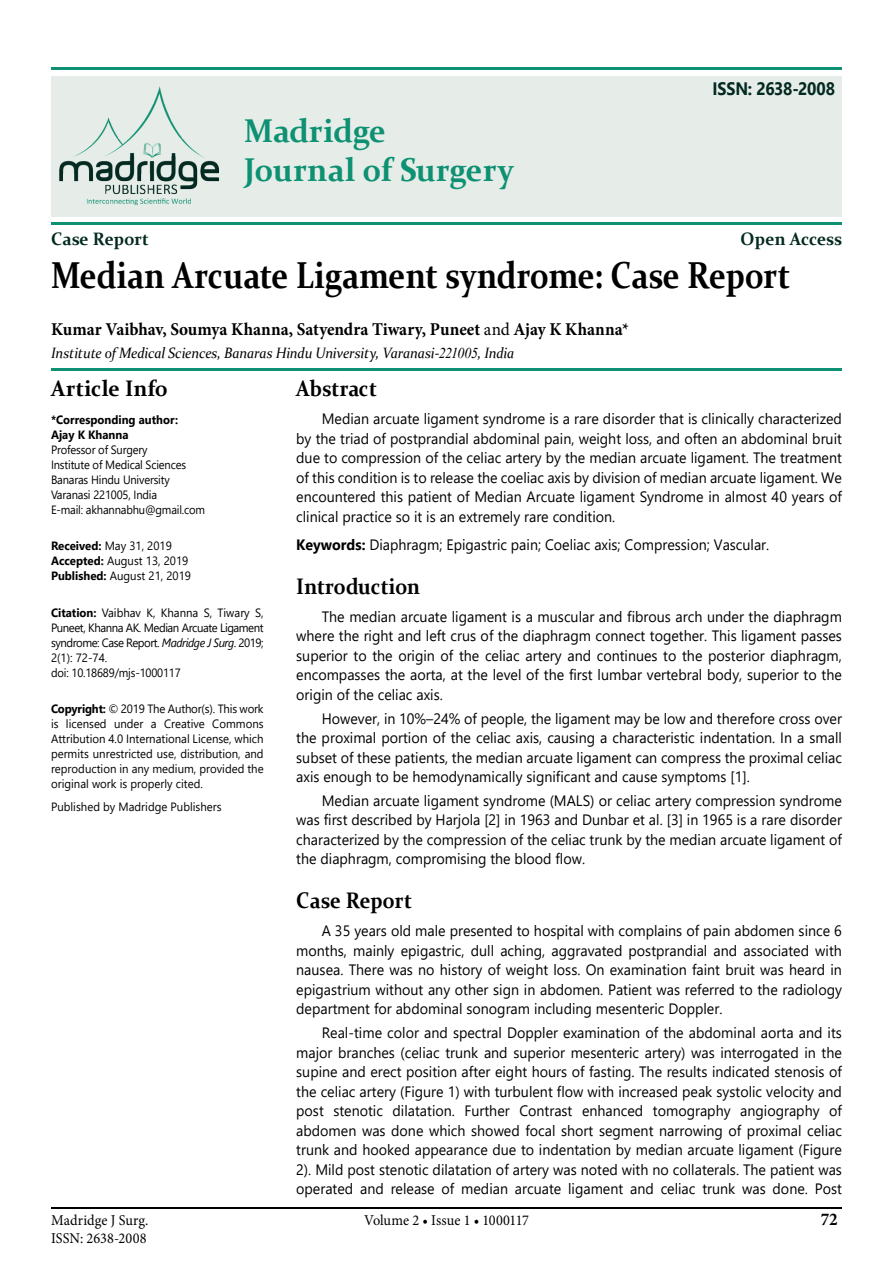
<style>
.page{position:relative;width:893px;height:1263px;background:#fff}
.page>*{position:absolute;margin:0;border:0;box-sizing:border-box;transform-origin:0 0}
.t1{font:700 37.5px "Constantia";letter-spacing:-.005em;color:#000;scale:.85 1}
.t2{font:700 33px/39px "Constantia";color:#0e9172;scale:.95 1}
.t3{font:700 22.5px "Constantia";color:#000;scale:.9 1}
.t4{font:700 22.5px "Constantia";color:#000;scale:.95 1}
.t5{font:700 18px "Minion Pro";letter-spacing:-.005em;color:#000;scale:.95 1}
.t6{font:700 18px "Constantia";color:#032920;scale:.95 1}
.t7{font:700 18px "Segoe UI";letter-spacing:-.01em;color:#032920;scale:.9 1}
.t8{font:15px/19.5px "Segoe UI";color:#000;text-align:justify;scale:.95 1}
.t9{font:italic 15px "Constantia";letter-spacing:-.01em;color:#000;scale:.93 1}
.t10{font:15px "Minion Pro";color:#000;scale:.95 1}
.t11{font:12px/15px "Segoe UI";letter-spacing:-.015em;color:#000;scale:.95 1}
.t12{font:12px/15px "Segoe UI";letter-spacing:-.04em;color:#000;scale:.95 1}
.t13{font:12px/15px "Segoe UI";letter-spacing:-.015em;color:#000;scale:.93 1}
.t14{font:700 12px/15px "Segoe UI";color:#000;scale:.95 1}
.s1{font-weight:400}
.s2{font-family:"Times New Roman"}
.s3{font-weight:700}
.s4{font-style:italic}
</style>
<div class="page">
<hr style="left:51px;top:1208px;width:791px;height:1px;background:#000">
<div style="left:51px;top:76px;width:791px;height:140px;background:#e6ede9"></div>
<hr style="left:51px;top:369px;width:791px;height:2px;background:#0e9172">
<hr style="left:51px;top:68px;width:791px;height:2px;background:#0e9172">
<img style="left:59px;top:86px;width:160px;height:120px">
<hr style="left:51px;top:223px;width:791px;height:2px;background:#0e9172">
<h2 class="t2" style="left:244px;top:109px;width:285px">Madridge<br>Journal of Surgery</h2>
<p class="t7" style="left:713px;top:71px;width:138px">ISSN: 2638-2008</p>
<p class="t6" style="left:51px;top:226px;width:105px">Case Report</p>
<p class="t6" style="left:741px;top:226px;width:108px">Open Access</p>
<h1 class="t1" style="left:51px;top:249px;width:871px">Median Arcuate Ligament syndrome: Case Report</h1>
<p class="t5" style="left:51px;top:317px;width:610px">Kumar Vaibhav, Soumya Khanna, Satyendra Tiwary, Puneet <span class="s1">and</span> Ajay K Khanna*</p>
<p class="t9" style="left:51px;top:342px;width:500px">Institute of Medical Sciences, Banaras Hindu University, Varanasi-<span class="s2">221005</span>, India</p>
<h3 class="t4" style="left:51px;top:373px;width:125px">Article Info</h3>
<p class="t14" style="left:51px;top:411px;width:135px">*Corresponding author:<br>Ajay K Khanna</p>
<p class="t13" style="left:51px;top:441px;width:167px">Professor of Surgery<br>Institute of Medical Sciences<br>Banaras Hindu University<br>Varanasi 221005, India<br>E-mail: akhannabhu@gmail.com</p>
<p class="t11" style="left:51px;top:537px;width:149px"><span class="s3">Received:</span> May 31, 2019<br><span class="s3">Accepted:</span> August 13, 2019<br><span class="s3">Published:</span> August 21, 2019</p>
<p class="t12" style="left:51px;top:604px;width:225px"><span class="s3">Citation:</span> Vaibhav K, Khanna S, Tiwary S, Puneet, Khanna AK. Median Arcuate Ligament syndrome: Case Report. <span class="s4">Madridge J Surg</span>. 2019; 2(1): 72-74.<br>doi: 10.18689/mjs-1000117</p>
<p class="t11" style="left:51px;top:700px;width:225px;text-align:justify"><span class="s3">Copyright:</span> © 2019 The Author(s). This work is licensed under a Creative Commons Attribution 4.0 International License, which permits unrestricted use, distribution, and reproduction in any medium, provided the original work is properly cited.</p>
<p class="t11" style="left:51px;top:798px;width:181px">Published by Madridge Publishers</p>
<h3 class="t3" style="left:296px;top:373px;width:91px">Abstract</h3>
<p class="t8" style="left:296px;top:408px;width:576px;text-indent:26px">Median arcuate ligament syndrome is a rare disorder that is clinically characterized by the triad of postprandial abdominal pain, weight loss, and often an abdominal bruit due to compression of the celiac artery by the median arcuate ligament. The treatment of this condition is to release the coeliac axis by division of median arcuate ligament. We encountered this patient of Median Arcuate ligament Syndrome in almost 40 years of clinical practice so it is an extremely rare condition.</p>
<p class="t8" style="left:296px;top:533px;width:499px"><span class="s3">Keywords:</span> Diaphragm; Epigastric pain; Coeliac axis; Compression; Vascular.</p>
<h3 class="t3" style="left:296px;top:571px;width:139px">Introduction</h3>
<p class="t8" style="left:296px;top:605px;width:576px;text-indent:26px">The median arcuate ligament is a muscular and fibrous arch under the diaphragm where the right and left crus of the diaphragm connect together. This ligament passes superior to the origin of the celiac artery and continues to the posterior diaphragm, encompasses the aorta, at the level of the first lumbar vertebral body, superior to the origin of the celiac axis.</p>
<p class="t8" style="left:296px;top:707px;width:576px;text-indent:26px">However, in 10%–24% of people, the ligament may be low and therefore cross over the proximal portion of the celiac axis, causing a characteristic indentation. In a small subset of these patients, the median arcuate ligament can compress the proximal celiac axis enough to be hemodynamically significant and cause symptoms [1].</p>
<p class="t8" style="left:296px;top:789px;width:576px;text-indent:26px">Median arcuate ligament syndrome (MALS) or celiac artery compression syndrome was first described by Harjola [2] in 1963 and Dunbar et al. [3] in 1965 is a rare disorder characterized by the compression of the celiac trunk by the median arcuate ligament of the diaphragm, compromising the blood flow.</p>
<h3 class="t3" style="left:296px;top:885px;width:130px">Case Report</h3>
<p class="t8" style="left:296px;top:920px;width:576px;text-indent:26px">A 35 years old male presented to hospital with complains of pain abdomen since 6 months, mainly epigastric, dull aching, aggravated postprandial and associated with nausea. There was no history of weight loss. On examination faint bruit was heard in epigastrium without any other sign in abdomen. Patient was referred to the radiology department for abdominal sonogram including mesenteric Doppler.</p>
<p class="t8" style="left:296px;top:1022px;width:576px;text-indent:26px">Real-time color and spectral Doppler examination of the abdominal aorta and its major branches (celiac trunk and superior mesenteric artery) was interrogated in the supine and erect position after eight hours of fasting. The results indicated stenosis of the celiac artery (Figure 1) with turbulent flow with increased peak systolic velocity and post stenotic dilatation. Further Contrast enhanced tomography angiography of abdomen was done which showed focal short segment narrowing of proximal celiac trunk and hooked appearance due to indentation by median arcuate ligament (Figure 2). Mild post stenotic dilatation of artery was noted with no collaterals. The patient was operated and release of median arcuate ligament and celiac trunk was done. Post</p>
<p class="t10" style="left:51px;top:1210px;width:104px">Madridge J Surg.</p>
<p class="t10" style="left:364px;top:1210px;width:175px">Volume 2 • Issue 1 • 1000117</p>
<p class="t5" style="left:821px;top:1206px;width:19px">72</p>
<p class="t10" style="left:51px;top:1228px;width:102px">ISSN: 2638-2008</p>
</div>
